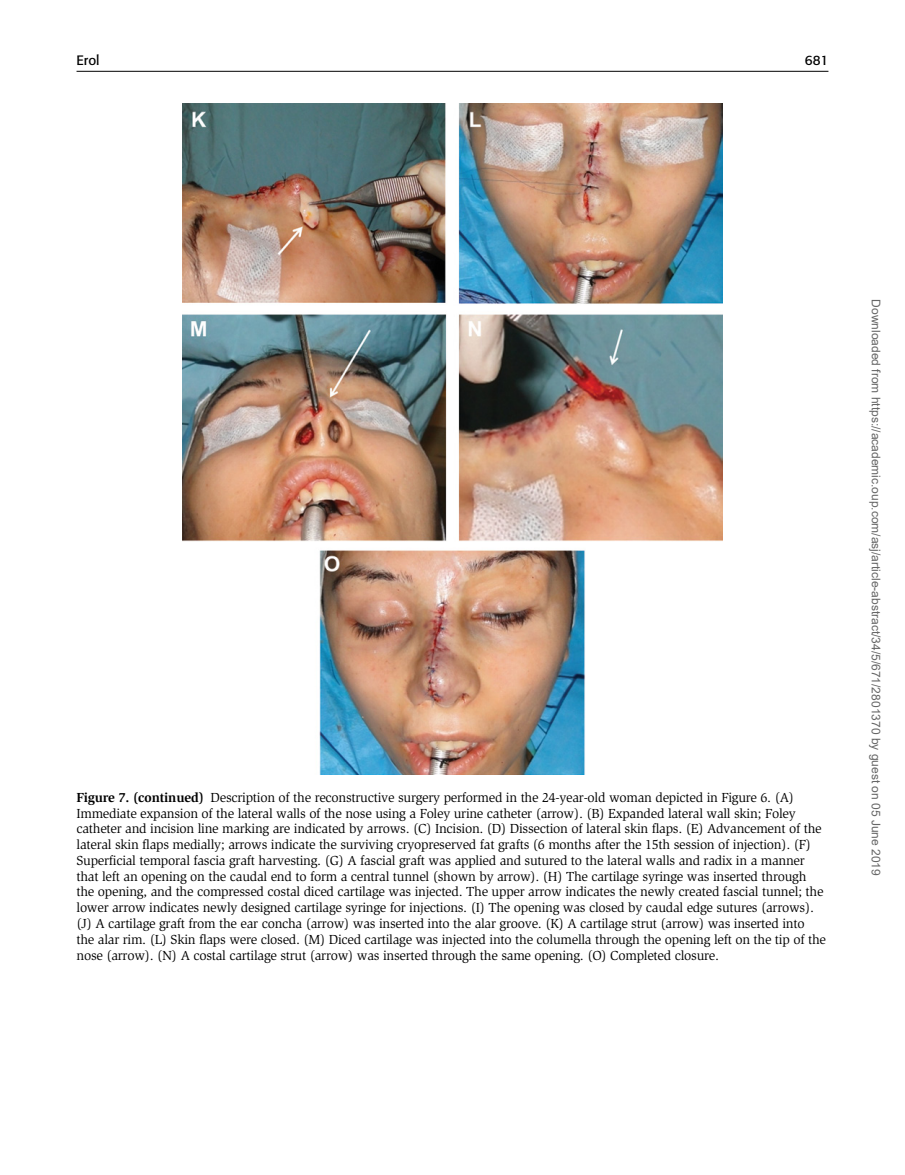
<style>
.page{position:relative;width:905px;height:1175px;background:#fff}
.page>*{position:absolute;margin:0;border:0;box-sizing:border-box;transform-origin:0 0}
.t1{font:13.5px/15.8px "Slimbach";letter-spacing:-.02em;color:#000}
.t2{font:13.5px "Formata";color:#000}
.t3{font:12px "Arial";color:#666}
.s1{font-weight:700}
</style>
<div class="page">
<hr style="left:76px;top:71px;width:752px;height:1px;background:#000">
<img style="left:182px;top:104px;width:540px;height:670px">
<p class="t2" style="left:76px;top:52px;width:25px">Erol</p>
<p class="t2" style="left:804px;top:52px;width:25px">681</p>
<p class="t1" style="left:76px;top:789px;width:751px"><span class="s1">Figure 7. (continued)</span> Description of the reconstructive surgery performed in the 24-year-old woman depicted in Figure 6. (A)<br>Immediate expansion of the lateral walls of the nose using a Foley urine catheter (arrow). (B) Expanded lateral wall skin; Foley catheter and incision line marking are indicated by arrows. (C) Incision. (D) Dissection of lateral skin flaps. (E) Advancement of the lateral skin flaps medially; arrows indicate the surviving cryopreserved fat grafts (6 months after the 15th session of injection). (F)<br>Superficial temporal fascia graft harvesting. (G) A fascial graft was applied and sutured to the lateral walls and radix in a manner that left an opening on the caudal end to form a central tunnel (shown by arrow). (H) The cartilage syringe was inserted through the opening, and the compressed costal diced cartilage was injected. The upper arrow indicates the newly created fascial tunnel; the lower arrow indicates newly designed cartilage syringe for injections. (I) The opening was closed by caudal edge sutures (arrows). (J) A cartilage graft from the ear concha (arrow) was inserted into the alar groove. (K) A cartilage strut (arrow) was inserted into<br>the alar rim. (L) Skin flaps were closed. (M) Diced cartilage was injected into the columella through the opening left on the tip of the nose (arrow). (N) A costal cartilage strut (arrow) was inserted through the same opening. (O) Completed closure.</p>
<p class="t3" style="left:880px;top:299px;width:577px;rotate:90deg">Downloaded from https://academic.oup.com/asj/article-abstract/34/5/671/2801370 by guest on 05 June 2019</p>
</div>
